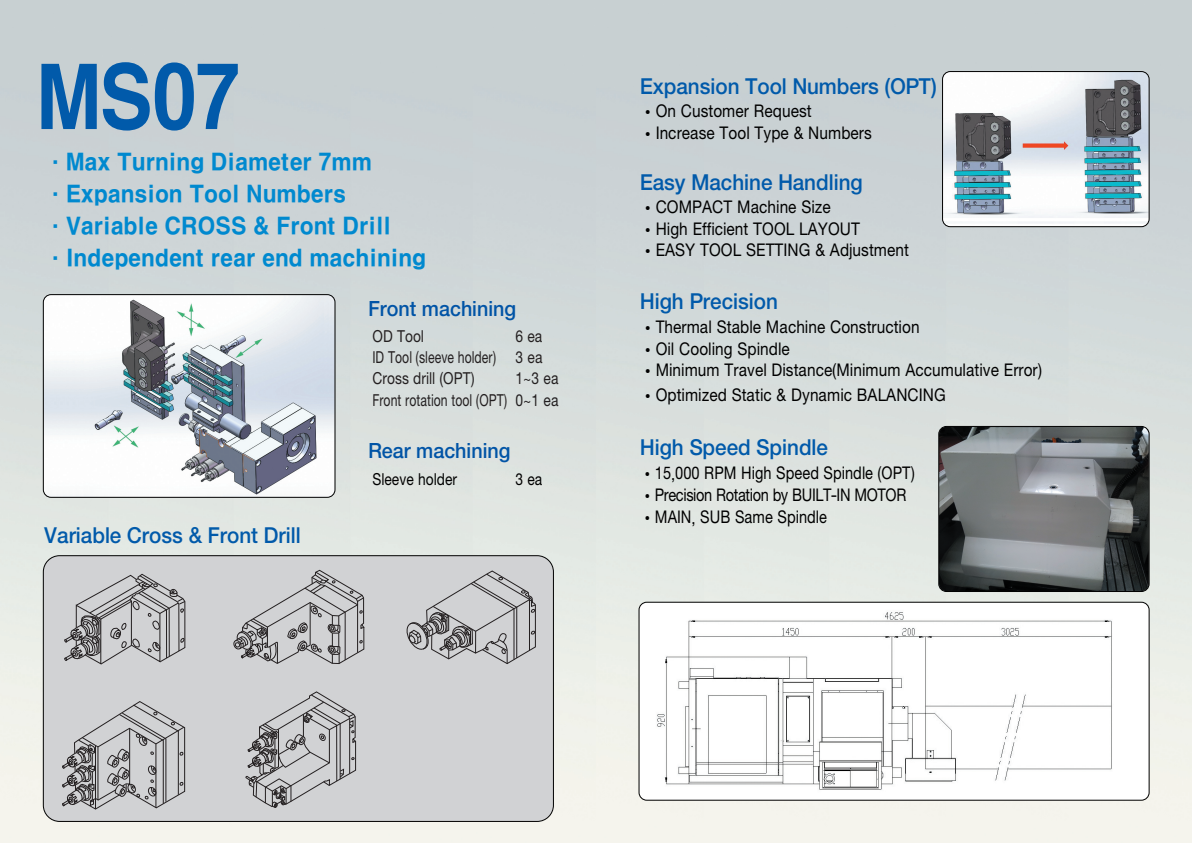
<style>
.page{position:relative;width:1192px;height:843px;background:#fff}
.page>*{position:absolute;margin:0;border:0;box-sizing:border-box;transform-origin:0 0}
.t1{font:85px "HY Go Thic Extra";color:#015aaa;scale:.9 1}
.t2{font:23px/32px "HY Go Thic Extra";letter-spacing:-.03em;color:#0089cf;scale:.95 1}
.t3{font:22px "Sand Kg";color:#015aaa;scale:.95 1}
.t4{font:21px "Sand Kg";color:#0154a6;scale:.95 1}
.t5{font:18px "Sand Tg";color:#000;scale:.95 1}
.t6{font:18px "Sand Tg";color:#000;scale:.9 1}
.t7{font:18px "Sand Tg";letter-spacing:-.025em;color:#000;scale:.9 1}
.t8{font:17px/21.3px "Sand Tg";color:#231f20;text-align:justify;scale:.9 1}
.t9{font:17px "Sand Tg";color:#000;scale:.9 1}
</style>
<div class="page">
<img style="left:0;top:0;width:1191px;height:843px">
<div style="left:701px;top:409px;width:181px;height:136px;border:1px solid #000;border-radius:8px"></div>
<img style="left:44px;top:295px;width:291px;height:202px;border-radius:8px">
<div style="left:43px;top:294px;width:292px;height:203px;border:1px solid #000;border-radius:8px"></div>
<img style="left:639px;top:602px;width:509px;height:198px;border-radius:8px">
<div style="left:638px;top:602px;width:511px;height:198px;border:1px solid #000;border-radius:8px"></div>
<div style="left:44px;top:556px;width:509px;height:265px;background:#d1d2d4;border-radius:16px"></div>
<div style="left:43px;top:555px;width:510px;height:266px;border:1px solid #000;border-radius:16px"></div>
<svg style="left:64px;top:574px;width:122px;height:91px"></svg>
<svg style="left:233px;top:569px;width:132px;height:95px"></svg>
<svg style="left:406px;top:570px;width:129px;height:94px"></svg>
<svg style="left:62px;top:701px;width:123px;height:109px"></svg>
<svg style="left:245px;top:691px;width:111px;height:117px"></svg>
<img style="left:942px;top:72px;width:206px;height:154px;border-radius:8px">
<div style="left:942px;top:71px;width:207px;height:156px;border:1px solid #000;border-radius:8px"></div>
<img style="left:938px;top:427px;width:210px;height:164px;border-radius:8px">
<div style="left:938px;top:426px;width:211px;height:166px;border:1px solid #000;border-radius:8px"></div>
<h1 class="t1" style="left:36px;top:60px;width:230px">MS07</h1>
<p class="t2" style="left:45px;top:147px;width:403px">·Max Turning Diameter 7mm ·Expansion Tool Numbers ·Variable CROSS &amp; Front Drill ·Independent rear end machining</p>
<p class="t3" style="left:45px;top:526px;width:271px">Variable Cross &amp; Front Drill</p>
<p class="t4" style="left:368px;top:300px;width:157px">Front machining</p>
<p class="t8" style="left:372px;top:327px;width:59px">OD Tool</p>
<p class="t8" style="left:372px;top:327px;width:190px;text-indent:143px">6 ea ID Tool (sleeve holder) 3 ea Cross drill (OPT)</p>
<p class="t8" style="left:372px;top:369px;width:208px;text-align:right">1~3 ea<br>Front rotation tool (OPT) 0~1 ea</p>
<p class="t4" style="left:368px;top:442px;width:151px">Rear machining</p>
<p class="t9" style="left:372px;top:472px;width:96px">Sleeve holder</p>
<p class="t9" style="left:515px;top:472px;width:32px">3 ea</p>
<p class="t3" style="left:640px;top:77px;width:313px">Expansion Tool Numbers (OPT)</p>
<p class="t5" style="left:640px;top:103px;width:182px">•On Customer Request</p>
<p class="t5" style="left:640px;top:125px;width:245px">•Increase Tool Type &amp; Numbers</p>
<p class="t3" style="left:640px;top:173px;width:236px">Easy Machine Handling</p>
<p class="t5" style="left:640px;top:199px;width:202px">•COMPACT Machine Size</p>
<p class="t5" style="left:640px;top:221px;width:233px">•High Efficient TOOL LAYOUT</p>
<p class="t5" style="left:640px;top:243px;width:284px">•EASY TOOL SETTING &amp; Adjustment</p>
<p class="t3" style="left:640px;top:292px;width:146px">High Precision</p>
<p class="t5" style="left:640px;top:319px;width:295px">•Thermal Stable Machine Construction</p>
<p class="t5" style="left:640px;top:341px;width:159px">•Oil Cooling Spindle</p>
<p class="t5" style="left:640px;top:363px;width:424px">•Minimum Travel Distance(Minimum Accumulative Error)</p>
<p class="t5" style="left:640px;top:387px;width:323px">•Optimized Static &amp; Dynamic BALANCING</p>
<p class="t3" style="left:640px;top:439px;width:199px">High Speed Spindle</p>
<p class="t6" style="left:640px;top:466px;width:306px">•15,000 RPM High Speed Spindle (OPT)</p>
<p class="t7" style="left:640px;top:487px;width:297px">•Precision Rotation by BUILT-IN MOTOR</p>
<p class="t6" style="left:640px;top:509px;width:209px">•MAIN, SUB Same Spindle</p>
</div>
